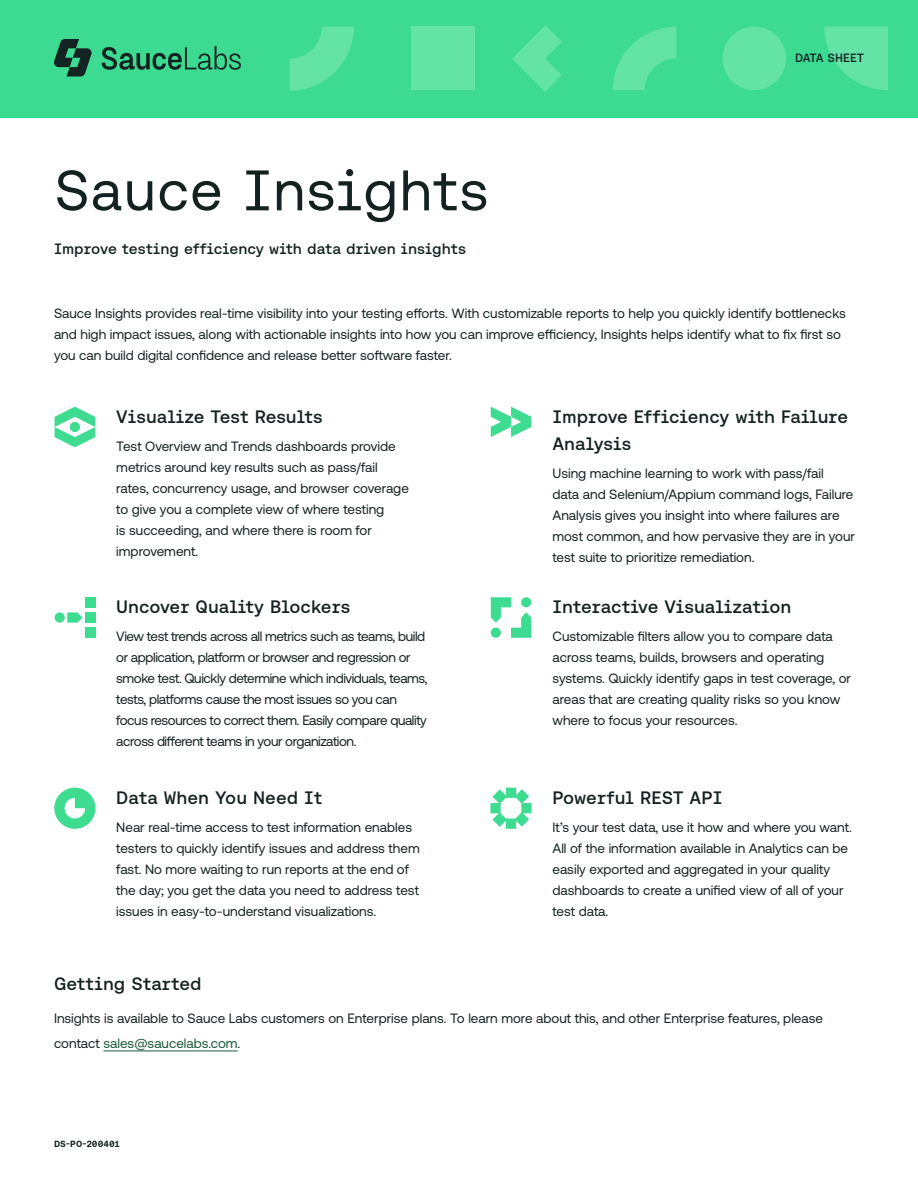
<style>
.page{position:relative;width:918px;height:1188px;background:#fff}
.page>*{position:absolute;margin:0;border:0;box-sizing:border-box;transform-origin:0 0}
.t1{font:57px "Aeonik Fono";color:#142121}
.t2{font:500 18px/27.3px "Aeonik Fono";color:#142121}
.Subhead{font:500 15px "Aeonik Fono";color:#142121}
.body{font:13.5px/21px "Aeonik";color:#142121}
.body-2{font:13.5px/21px "Aeonik";letter-spacing:-.03em;color:#142121}
.doc_type{font:500 12px "Aeonik Fono";letter-spacing:-.01em;color:#142121}
.Meta_data{font:700 9px "Aeonik Fono";letter-spacing:.005em;color:#142121}
.s1{color:#18583a}
</style>
<div class="page">
<svg style="left:55px;top:407px;width:40px;height:40px"></svg>
<div style="left:70px;top:422px;width:10px;height:10px;background:#3ddc91;border-radius:50%"></div>
<svg style="left:491px;top:407px;width:40px;height:30px"></svg>
<svg style="left:54px;top:788px;width:41px;height:40px"></svg>
<svg style="left:490px;top:788px;width:42px;height:40px"></svg>
<div style="left:85px;top:597px;width:10px;height:10px;background:#3ddc91"></div>
<div style="left:85px;top:612px;width:10px;height:11px;background:#3ddc91"></div>
<svg style="left:67px;top:612px;width:16px;height:11px"></svg>
<div style="left:85px;top:628px;width:10px;height:10px;background:#3ddc91"></div>
<div style="left:55px;top:612px;width:10px;height:11px;background:#3ddc91;border-radius:50%"></div>
<svg style="left:491px;top:597px;width:40px;height:41px"></svg>
<div style="left:521px;top:597px;width:10px;height:10px;background:#3ddc91;border-radius:50%"></div>
<div style="left:491px;top:628px;width:10px;height:10px;background:#3ddc91;border-radius:50%"></div>
<hr style="left:103px;top:1051px;width:135px;height:1px;background:#18583a">
<div style="left:0;top:0;width:918px;height:118px;background:#3ddb91"></div>
<svg style="left:54px;top:39px;width:38px;height:37px"></svg>
<svg style="left:102px;top:46px;width:139px;height:24px"></svg>
<div style="left:723px;top:27px;width:63px;height:63px;background:#64e3a7;border-radius:50%"></div>
<svg style="left:512px;top:25px;width:50px;height:67px"></svg>
<svg style="left:613px;top:27px;width:63px;height:63px"></svg>
<svg style="left:290px;top:27px;width:64px;height:64px"></svg>
<div style="left:411px;top:26px;width:64px;height:64px;background:#64e3a7"></div>
<svg style="left:824px;top:26px;width:64px;height:64px"></svg>
<h1 class="t1" style="left:54px;top:158px;width:436px">Sauce Insights</h1>
<p class="Subhead" style="left:54px;top:240px;width:414px">Improve testing efficiency with data driven insights</p>
<p class="doc_type" style="left:795px;top:51px;width:70px">DATA SHEET</p>
<h2 class="body" style="left:54px;top:303px;width:793px">Sauce Insights provides real-time visibility into your testing efforts. With customizable reports to help you quickly identify bottlenecks and high impact issues, along with actionable insights into how you can improve efficiency, Insights helps identify what to fix first so you can build digital confidence and release better software faster.</h2>
<h3 class="t2" style="left:116px;top:403px;width:208px">Visualize Test Results</h3>
<p class="body" style="left:116px;top:435px;width:294px">Test Overview and Trends dashboards provide metrics around key results such as pass/fail rates, concurrency usage, and browser coverage to give you a complete view of where testing<br>is succeeding, and where there is room for improvement.</p>
<h3 class="t2" style="left:116px;top:593px;width:236px">Uncover Quality Blockers</h3>
<p class="body-2" style="left:116px;top:626px;width:313px">View test trends across all metrics such as teams, build or application, platform or browser and regression or smoke test. Quickly determine which individuals, teams, tests, platforms cause the most issues so you can focus resources to correct them. Easily compare quality across different teams in your organization.</p>
<h3 class="t2" style="left:116px;top:784px;width:208px">Data When You Need It</h3>
<p class="body" style="left:116px;top:817px;width:305px">Near real-time access to test information enables testers to quickly identify issues and address them fast. No more waiting to run reports at the end of the day; you get the data you need to address test issues in easy-to-understand visualizations.</p>
<h3 class="t2" style="left:552px;top:403px;width:297px">Improve Efficiency with Failure<br>Analysis</h3>
<p class="body" style="left:552px;top:463px;width:304px">Using machine learning to work with pass/fail<br>data and Selenium/Appium command logs, Failure Analysis gives you insight into where failures are most common, and how pervasive they are in your test suite to prioritize remediation.</p>
<h3 class="t2" style="left:552px;top:593px;width:241px">Interactive Visualization</h3>
<p class="body" style="left:552px;top:626px;width:300px">Customizable filters allow you to compare data across teams, builds, browsers and operating systems. Quickly identify gaps in test coverage, or areas that are creating quality risks so you know where to focus your resources.</p>
<h3 class="t2" style="left:552px;top:784px;width:171px">Powerful REST API</h3>
<p class="body" style="left:552px;top:817px;width:301px">It’s your test data, use it how and where you want.<br>All of the information available in Analytics can be easily exported and aggregated in your quality dashboards to create a unified view of all of your test data.</p>
<h3 class="t2" style="left:54px;top:970px;width:149px">Getting Started</h3>
<p class="body" style="left:54px;top:1005px;width:771px;line-height:25.5px">Insights is available to Sauce Labs customers on Enterprise plans. To learn more about this, and other Enterprise features, please contact <span class="s1">sales@saucelabs.com</span>.</p>
<p class="Meta_data" style="left:54px;top:1138px;width:67px">DS-PO-200401</p>
</div>
